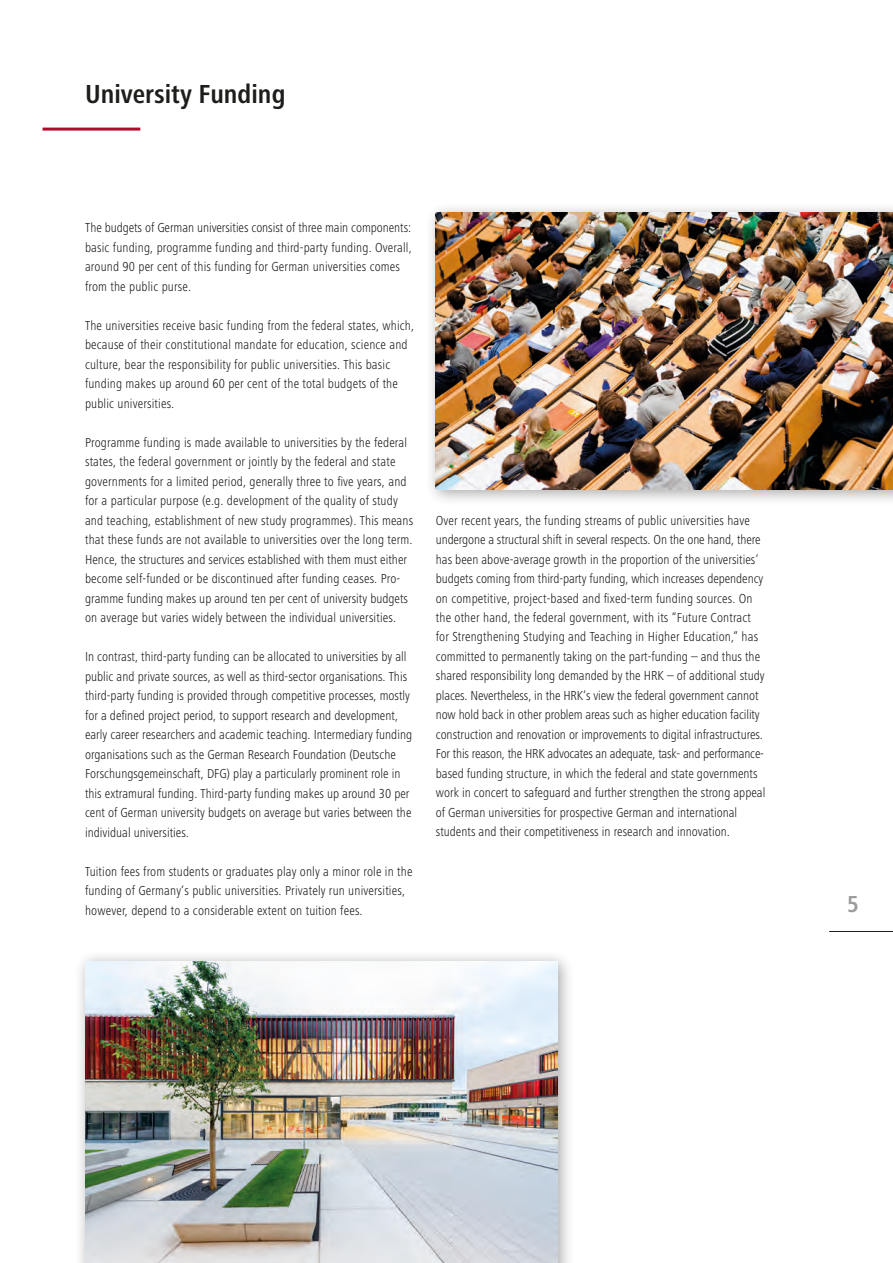
<style>
.page{position:relative;width:893px;height:1263px;background:#fff}
.page>*{position:absolute;margin:0;border:0;box-sizing:border-box;transform-origin:0 0}
.t1{font:700 condensed 27px "Frutiger Next LT";color:#1d1d1b}
.t2{font:700 condensed 24px "Frutiger Next LT";color:#9d9d9d}
.t3{font:300 condensed 13.5px/19.5px "Frutiger Next LT";color:#1d1d1b}
</style>
<div class="page">
<hr style="left:829px;top:931px;width:64px;height:1px;background:#1d1d1b">
<hr style="left:43px;top:128px;width:97px;height:3px;background:#b00b2a">
<div style="left:425px;top:201px;width:468px;height:305px;background:#1d1d1b;opacity:.4"></div>
<img style="left:436px;top:213px;width:457px;height:276px">
<div style="left:74px;top:950px;width:500px;height:313px;background:#1d1d1b;opacity:.4"></div>
<img style="left:85px;top:961px;width:472px;height:302px">
<p class="t1" style="left:85px;top:79px;width:202px">University Funding</p>
<p class="t3" style="left:85px;top:218px;width:328px">The budgets of German universities consist of three main components: basic funding, programme funding and third-party funding. Overall, around 90 per cent of this funding for German universities comes from the public purse.</p>
<p class="t3" style="left:85px;top:315px;width:331px">The universities receive basic funding from the federal states, which, because of their constitutional mandate for education, science and culture, bear the responsibility for public universities. This basic funding makes up around 60 per cent of the total budgets of the public universities.</p>
<p class="t3" style="left:85px;top:432px;width:330px">Programme funding is made available to universities by the federal states, the federal government or jointly by the federal and state governments for a limited period, generally three to five years, and for a particular purpose (e.g. development of the quality of study and teaching, establishment of new study programmes). This means that these funds are not available to universities over the long term.<br>Hence, the structures and services established with them must either become self-funded or be discontinued after funding ceases. Pro&shy;gramme funding makes up around ten per cent of university budgets on average but varies widely between the individual universities.</p>
<p class="t3" style="left:85px;top:647px;width:329px">In contrast, third-party funding can be allocated to universities by all public and private sources, as well as third-sector organisations. This third-party funding is provided through competitive processes, mostly for a defined project period, to support research and development, early career researchers and academic teaching. Intermediary funding organisations such as the German Research Foundation (Deutsche Forschungsgemeinschaft, DFG) play a particularly prominent role in this extramural funding. Third-party funding makes up around 30 per cent of German university budgets on average but varies between the individual universities.</p>
<p class="t3" style="left:85px;top:861px;width:329px">Tuition fees from students or graduates play only a minor role in the funding of Germany‘s public universities. Privately run universities, however, depend to a considerable extent on tuition fees.</p>
<p class="t3" style="left:436px;top:510px;width:331px">Over recent years, the funding streams of public universities have undergone a structural shift in several respects. On the one hand, there has been above-average growth in the proportion of the universities’ budgets coming from third-party funding, which increases dependency on competitive, project-based and fixed-term funding sources. On the other hand, the federal government, with its “Future Contract for Strengthening Studying and Teaching in Higher Education,” has committed to permanently taking on the part-funding – and thus the shared responsibility long demanded by the HRK – of additional study places. Nevertheless, in the HRK‘s view the federal government cannot now hold back in other problem areas such as higher education facility construction and renovation or improvements to digital infrastructures.<br>For this reason, the HRK advocates an adequate, task- and performance&shy;based funding structure, in which the federal and state governments work in concert to safeguard and further strengthen the strong appeal of German universities for prospective German and international students and their competitiveness in research and innovation.</p>
<h2 class="t2" style="left:847px;top:890px;width:13px">5</h2>
</div>
